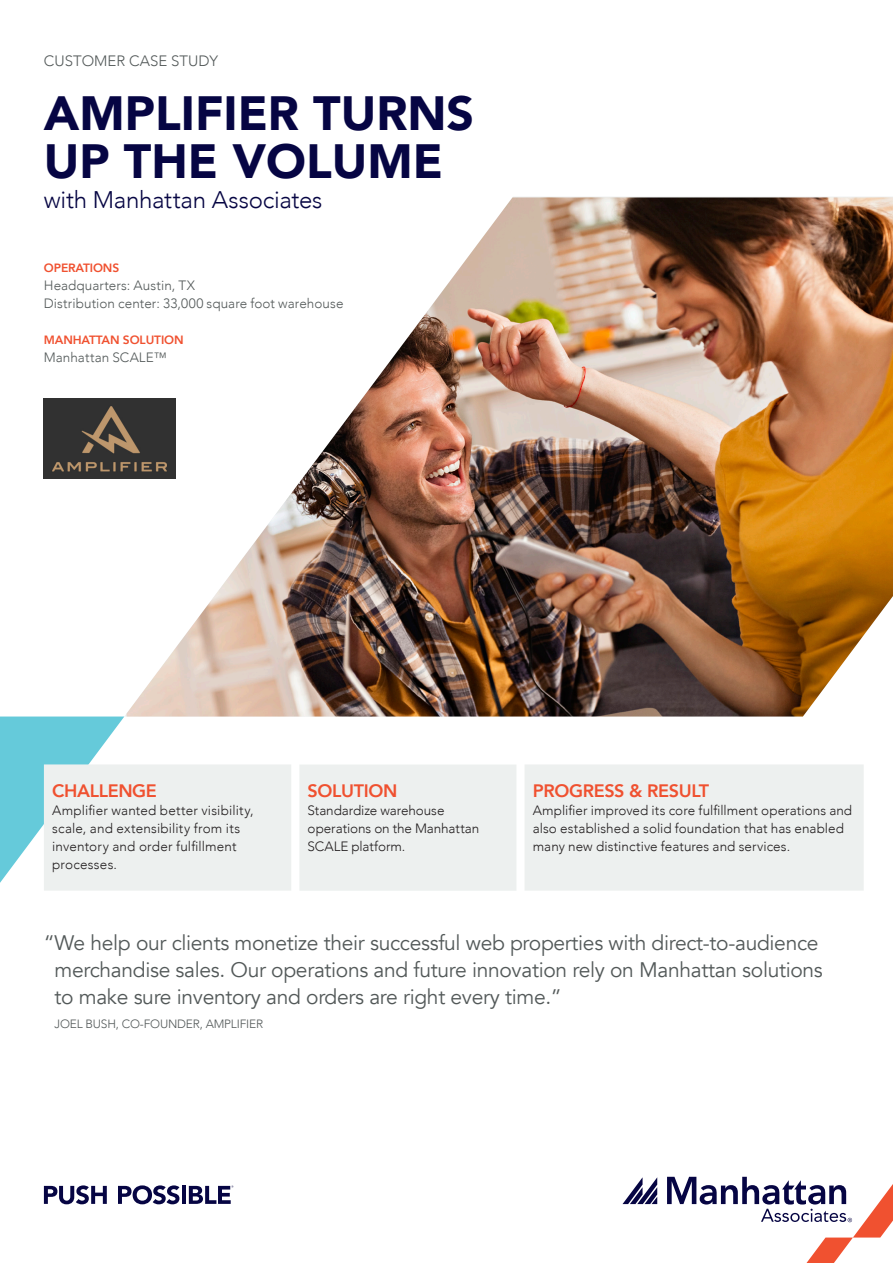
<style>
.page{position:relative;width:893px;height:1263px;background:#fff}
.page>*{position:absolute;margin:0;border:0;box-sizing:border-box;transform-origin:0 0}
.t1{font:900 48px "Avenir";color:#060543}
.t2{font:300 24px "Avenir";letter-spacing:-.01em;color:#060543}
.callout_quote{font:21px/27px "Avenir";letter-spacing:-.015em;color:#535959}
.t3{font:800 18px "Avenir";letter-spacing:-.02em;color:#f05130}
.MINI_BROW{font:300 15px "Avenir";color:#535959}
.Body_Copy{font:300 13.5px/18px "Avenir";letter-spacing:.005em;color:#231f20}
.Body_gray{font:300 13.5px "Avenir";letter-spacing:.005em;color:#535959}
.callout_quote-2{font:300 12px "Avenir";letter-spacing:-.015em;color:#535959}
.t4{font:800 12px "Avenir";letter-spacing:-.01em;color:#f05130}
</style>
<div class="page">
<img style="left:127px;top:197px;width:766px;height:519px">
<svg style="left:0;top:716px;width:124px;height:167px"></svg>
<svg style="left:44px;top:1185px;width:63px;height:19px"></svg>
<svg style="left:118px;top:1185px;width:61px;height:19px"></svg>
<hr style="left:182px;top:1186px;width:4px;height:18px;background:#060543">
<svg style="left:189px;top:1185px;width:44px;height:19px"></svg>
<div style="left:45px;top:765px;width:245px;height:125px;background:#edf0ef"></div>
<div style="left:44px;top:764px;width:247px;height:127px;border:2px solid #edf0ef"></div>
<div style="left:300px;top:765px;width:216px;height:125px;background:#edf0ef"></div>
<div style="left:299px;top:764px;width:217px;height:127px;border:2px solid #edf0ef"></div>
<div style="left:525px;top:765px;width:338px;height:125px;background:#edf0ef"></div>
<div style="left:525px;top:764px;width:339px;height:127px;border:2px solid #edf0ef"></div>
<svg style="left:622px;top:1177px;width:35px;height:27px"></svg>
<svg style="left:667px;top:1177px;width:226px;height:86px"></svg>
<img style="left:44px;top:398px;width:131px;height:80px">
<p class="MINI_BROW" style="left:44px;top:52px;width:176px">CUSTOMER CASE STUDY</p>
<p class="t1" style="left:44px;top:72px;width:432px">AMPLIFIER TURNS</p>
<p class="t1" style="left:44px;top:120px;width:401px">UP THE VOLUME</p>
<p class="t2" style="left:44px;top:186px;width:280px">with Manhattan Associates</p>
<p class="t4" style="left:44px;top:259px;width:77px">OPERATIONS</p>
<p class="Body_gray" style="left:44px;top:277px;width:153px">Headquarters: Austin, TX</p>
<p class="Body_gray" style="left:44px;top:295px;width:301px">Distribution center: 33,000 square foot warehouse</p>
<p class="t4" style="left:44px;top:331px;width:141px">MANHATTAN SOLUTION</p>
<p class="Body_gray" style="left:44px;top:349px;width:124px">Manhattan SCALE™</p>
<p class="t3" style="left:52px;top:777px;width:106px">CHALLENGE</p>
<p class="Body_Copy" style="left:52px;top:801px;width:203px">Amplifier wanted better visibility, scale, and extensibility from its inventory and order fulfillment processes.</p>
<p class="t3" style="left:308px;top:777px;width:91px">SOLUTION</p>
<p class="Body_Copy" style="left:308px;top:801px;width:173px">Standardize warehouse operations on the Manhattan<br>SCALE platform.</p>
<p class="t3" style="left:533px;top:777px;width:178px">PROGRESS &amp; RESULT</p>
<p class="Body_Copy" style="left:533px;top:801px;width:321px">Amplifier improved its core fulfillment operations and also established a solid foundation that has enabled many new distinctive features and services.</p>
<p class="callout_quote" style="left:54px;top:930px;width:770px;text-indent:-11px">“We help our clients monetize their successful web properties with direct-to-audience merchandise sales. Our operations and future innovation rely on Manhattan solutions to make sure inventory and orders are right every time.”</p>
<p class="callout_quote-2" style="left:54px;top:1017px;width:210px">JOEL BUSH, CO-FOUNDER, AMPLIFIER</p>
</div>
